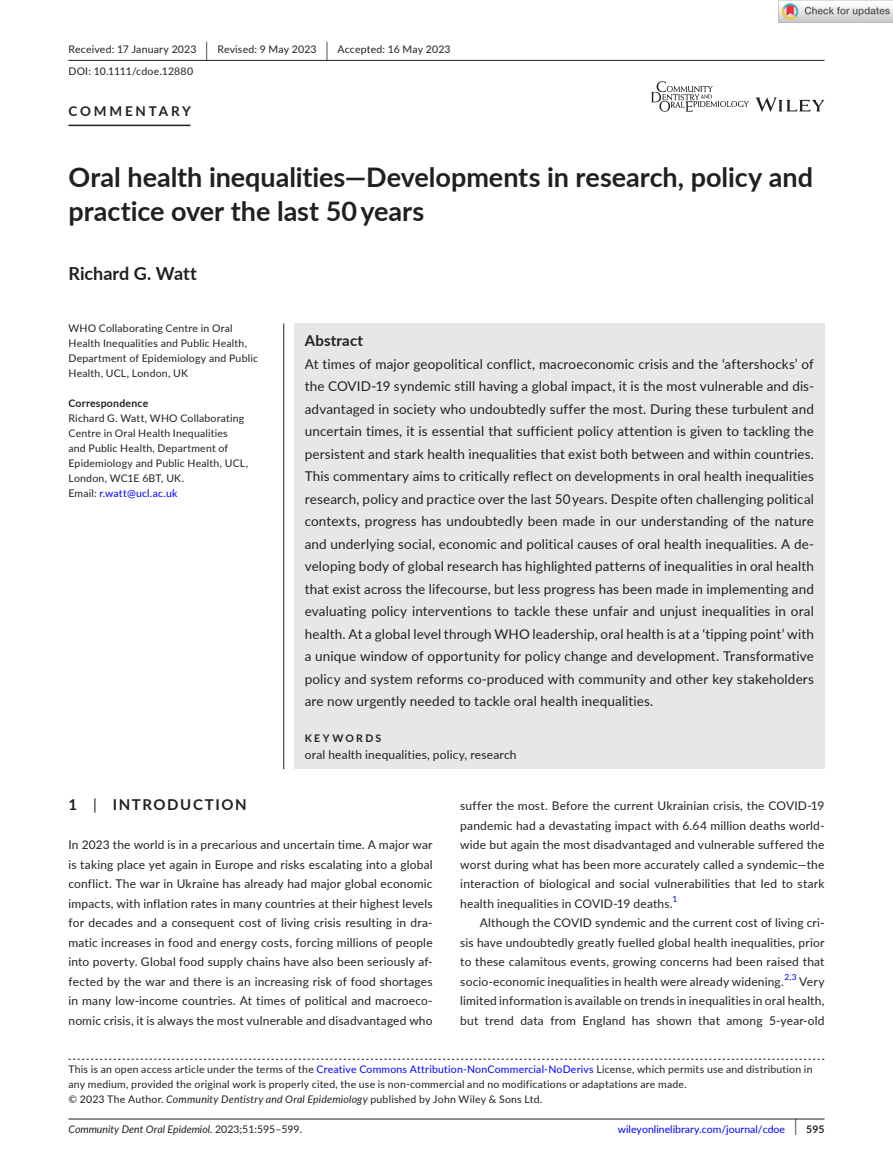
<style>
.page{position:relative;width:893px;height:1174px;background:#fff}
.page>*{position:absolute;margin:0;border:0;box-sizing:border-box;transform-origin:0 0}
.t1{font:700 27px/34.5px "Lato";color:#231f20}
.t2{font:700 18px "Lato";letter-spacing:-.005em;color:#231f20}
.t3{font:700 15px "Lato";letter-spacing:.1em;color:#231f20}
.t4{font:700 15px "Lato";letter-spacing:.015em;color:#231f20}
.t5{font:13.5px/22.5px "Lato";letter-spacing:.01em;color:#231f20;text-align:justify}
.t6{font:700 13.5px "Lato";letter-spacing:.21em;color:#231f20}
.t7{font:12px/19.5px "Lato";letter-spacing:.015em;color:#231f20;text-align:justify}
.t8{font:10.5px/15px "Lato";letter-spacing:.02em;color:#231f20}
.t9{font:italic 10.5px "Lato";color:#231f20}
.t10{font:10.5px "Lato";color:#00f}
.t11{font:700 10.5px "Lato";letter-spacing:.02em;color:#231f20}
.t12{font:700 10.5px "Lato";letter-spacing:.22em;color:#231f20}
.t13{font:8.4px "Lato";color:#00f}
.s1{font-size:19.65px}
.s2{color:#00f}
.s3{font-weight:400}
.s4{font-style:italic}
.s5{font-style:normal}
.s6{font-size:17.4px;color:#231f20}
.s7{font-weight:700;color:#231f20}
</style>
<div class="page">
<hr style="left:68px;top:1118px;width:756px;height:1px;background:#231f20">
<svg style="left:756px;top:97px;width:68px;height:15px"></svg>
<img style="left:651px;top:82px;width:97px;height:30px">
<hr style="left:68px;top:60px;width:756px;height:1px;background:#231f20">
<hr style="left:68px;top:125px;width:122px;height:1px;background:#231f20">
<svg style="left:68px;top:1058px;width:756px;height:1px"></svg>
<div style="left:294px;top:323px;width:530px;height:446px;background:#e6e7e9"></div>
<hr style="left:283px;top:323px;width:1px;height:446px;background:#231f20">
<img style="left:779px;top:0;width:114px;height:23px">
<p class="t8" style="left:68px;top:38px;width:384px;line-height:21.8px">Received: 17 January 2023 <span class="s1">|</span> Revised: 9 May 2023 <span class="s1">|</span> Accepted: 16 May 2023<br>DOI: 10.1111/cdoe.12880</p>
<p class="t6" style="left:68px;top:101px;width:124px">COMMENTARY</p>
<h1 class="t1" style="left:68px;top:159px;width:746px">Oral health inequalities—Developments in research, policy and practice over the last 50 years</h1>
<h2 class="t2" style="left:68px;top:260px;width:130px">Richard G. Watt</h2>
<p class="t8" style="left:68px;top:320px;width:191px">WHO Collaborating Centre in Oral Health Inequalities and Public Health, Department of Epidemiology and Public Health, UCL, London, UK</p>
<p class="t11" style="left:68px;top:395px;width:81px">Correspondence</p>
<p class="t8" style="left:68px;top:410px;width:181px">Richard G. Watt, WHO Collaborating<br>Centre in Oral Health Inequalities<br>and Public Health, Department of<br>Epidemiology and Public Health, UCL,<br>London, WC1E 6BT, UK.<br>Email: <span class="s2">r.watt@ucl.ac.uk</span></p>
<p class="t4" style="left:305px;top:329px;width:60px">Abstract</p>
<p class="t5" style="left:305px;top:352px;width:511px">At times of major geopolitical conflict, macroeconomic crisis and the ‘aftershocks’ of the COVID-19 syndemic still having a global impact, it is the most vulnerable and dis&shy;advantaged in society who undoubtedly suffer the most. During these turbulent and uncertain times, it is essential that sufficient policy attention is given to tackling the persistent and stark health inequalities that exist both between and within countries.<br>This commentary aims to critically reflect on developments in oral health inequalities research, policy and practice over the last 50 years. Despite often challenging political contexts, progress has undoubtedly been made in our understanding of the nature and underlying social, economic and political causes of oral health inequalities. A de&shy;veloping body of global research has highlighted patterns of inequalities in oral health that exist across the lifecourse, but less progress has been made in implementing and evaluating policy interventions to tackle these unfair and unjust inequalities in oral health. At a global level through WHO leadership, oral health is at a ‘tipping point’ with a unique window of opportunity for policy change and development. Transformative policy and system reforms co-produced with community and other key stakeholders are now urgently needed to tackle oral health inequalities.</p>
<p class="t12" style="left:305px;top:730px;width:78px">KEYWORDS</p>
<p class="t7" style="left:305px;top:744px;width:213px">oral health inequalities, policy, research</p>
<p class="t3" style="left:68px;top:794px;width:180px">1 <span class="s3">|</span> INTRODUCTION</p>
<p class="t7" style="left:68px;top:834px;width:366px">In 2023 the world is in a precarious and uncertain time. A major war is taking place yet again in Europe and risks escalating into a global conflict. The war in Ukraine has already had major global economic impacts, with inflation rates in many countries at their highest levels for decades and a consequent cost of living crisis resulting in dra&shy;matic increases in food and energy costs, forcing millions of people into poverty. Global food supply chains have also been seriously af&shy;fected by the war and there is an increasing risk of food shortages in many low-income countries. At times of political and macroeco&shy;nomic crisis, it is always the most vulnerable and disadvantaged who</p>
<p class="t7" style="left:460px;top:795px;width:366px">suffer the most. Before the current Ukrainian crisis, the COVID-19 pandemic had a devastating impact with 6.64 million deaths world&shy;wide but again the most disadvantaged and vulnerable suffered the worst during what has been more accurately called a syndemic—the interaction of biological and social vulnerabilities that led to stark health inequalities in COVID-19 deaths.</p>
<p class="t13" style="left:672px;top:893px;width:6px">1</p>
<p class="t7" style="left:460px;top:912px;width:366px;text-indent:20px">Although the COVID syndemic and the current cost of living cri&shy;sis have undoubtedly greatly fuelled global health inequalities, prior to these calamitous events, growing concerns had been raised that socio-economic inequalities in health were already widening.<sup>2,3</sup> Very limited information is available on trends in inequalities in oral health, but trend data from England has shown that among 5-year-old</p>
<p class="t8" style="left:68px;top:1061px;width:746px">This is an open access article under the terms of the <span class="s2">Creative Commons Attribution-NonCommercial-NoDerivs</span> License, which permits use and distribution in any medium, provided the original work is properly cited, the use is non-commercial and no modifications or adaptations are made.<br>© 2023 The Author. <span class="s4">Community Dentistry and Oral Epidemiology</span> published by John Wiley &amp; Sons Ltd.</p>
<p class="t9" style="left:68px;top:1121px;width:235px">Community Dent Oral Epidemiol. <span class="s5">2023;51:595–599.</span></p>
<p class="t10" style="left:618px;top:1121px;width:208px">wileyonlinelibrary.com/journal/cdoe <span class="s6">|</span> <span class="s7">595</span></p>
</div>
